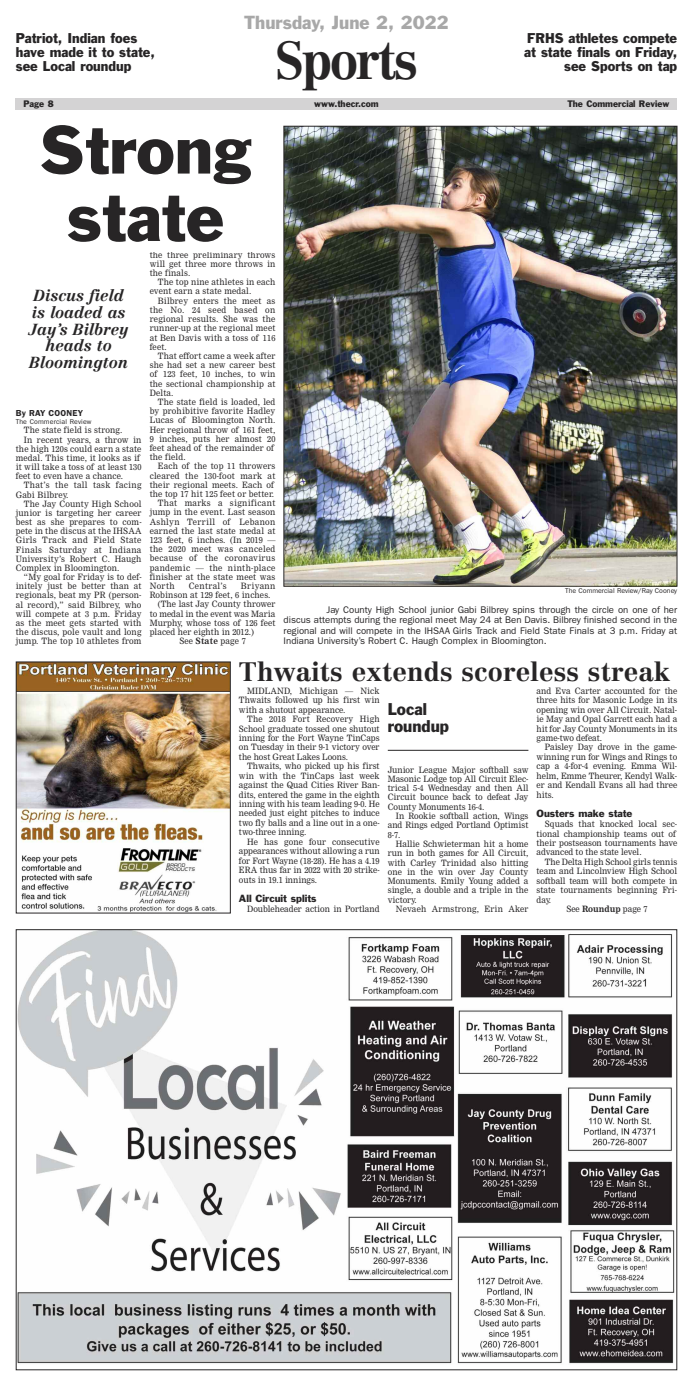
<style>
.page{position:relative;width:693px;height:1386px;background:#fff}
.page>*{position:absolute;margin:0;border:0;box-sizing:border-box;transform-origin:0 0}
.t1{font:63px/67.4px "Franklin Gothic";color:#272526;text-align:center}
.t2{font:700 52.5px "Centennial";letter-spacing:-.05em;color:#272526;scale:.95 1}
.t3{font:700 26.25px "Centennial";letter-spacing:.005em;color:#272526}
.t4{font:17.5px "Franklin Gothic";color:#a8a8a8;scale:.95 1}
.t5{font:italic 700 15.75px/16.9px "Centennial";color:#272526;text-align:center}
.t6{font:15.75px/16.9px "Franklin Gothic";color:#272526;scale:.95 1}
.t7{font:13.12px/14.1px "Franklin Gothic";color:#272526;scale:.95 1}
.t8{font:9.62px/10.3px "Franklin Gothic";color:#272526;text-align:justify}
.t9{font:9.62px "Franklin Gothic";color:#272526}
.t10{font:8.75px "Franklin Gothic";color:#272526;scale:.95 1}
.t11{font:600 8.75px "Franklin Gothic";letter-spacing:.02em;color:#272526}
.t12{font:8.58px/9.5px "Nimrod";letter-spacing:.02em;color:#272526;text-align:justify;scale:.95 1}
.t13{font:8.58px/9.5px "Nimrod";color:#272526;scale:.95 1}
.t14{font:8.58px "Nimrod";letter-spacing:.04em;color:#272526;scale:.95 1}
.t15{font:7px "Franklin Gothic";color:#272526}
.t16{font:7px "Franklin Gothic";letter-spacing:.02em;color:#272526}
.s1{font-weight:700}
</style>
<div class="page">
<img style="left:18px;top:931px;width:657px;height:433px">
<img style="left:18px;top:664px;width:211px;height:248px">
<div style="left:16px;top:662px;width:215px;height:252px;border:1px solid #272526"></div>
<div style="left:16px;top:98px;width:661px;height:12px;background:#d4d3d4"></div>
<img style="left:286px;top:128px;width:389px;height:456px">
<hr style="left:388px;top:750px;width:140px;height:1px;background:#272526">
<h3 class="t4" style="left:244px;top:16px;width:217px">Thursday, June 2, 2022</h3>
<h3 class="t7" style="left:16px;top:32px;width:148px">Patriot, Indian foes have made it to state, see Local roundup</h3>
<h3 class="t7" style="left:524px;top:32px;width:163px;text-align:right">FRHS athletes compete at state finals on Friday, see Sports on tap</h3>
<h2 class="t2" style="left:275px;top:40px;width:153px">Sports</h2>
<p class="t10" style="left:24px;top:100px;width:33px">Page 8</p>
<p class="t10" style="left:314px;top:100px;width:69px">www.thecr.com</p>
<p class="t10" style="left:567px;top:100px;width:109px">The Commercial Review</p>
<h1 class="t1" style="left:39px;top:121px;width:214px">Strong state</h1>
<p class="t12" style="left:150px;top:251px;width:134px;line-height:9.2px">the three preliminary throws will get three more throws in the finals.</p>
<p class="t12" style="left:150px;top:278px;width:134px;line-height:9.2px;text-indent:8px">The top nine athletes in each event earn a state medal.</p>
<p class="t12" style="left:150px;top:297px;width:134px;line-height:9.2px;text-indent:8px">Bilbrey enters the meet as the No. 24 seed based on regional results. She was the runner-up at the regional meet at Ben Davis with a toss of 116 feet.</p>
<p class="t12" style="left:150px;top:352px;width:134px;line-height:9.2px;text-indent:8px">That effort came a week after she had set a new career best of 123 feet, 10 inches, to win the sectional championship at Delta.</p>
<p class="t12" style="left:150px;top:398px;width:134px;line-height:9.2px;text-align:left;text-indent:8px">The state field is loaded, led by prohibitive favorite Hadley<br>Lucas of Bloomington North.<br>Her regional throw of 161 feet,<br>9 inches, puts her almost 20 feet ahead of the remainder of the field.</p>
<p class="t12" style="left:158px;top:462px;width:125px">Each of the top 11 throwers</p>
<p class="t12" style="left:150px;top:471px;width:134px">cleared the 130-foot mark at</p>
<p class="t12" style="left:150px;top:481px;width:132px">their regional meets. Each of</p>
<p class="t12" style="left:150px;top:490px;width:133px">the top 17 hit 125 feet or better.</p>
<p class="t14" style="left:158px;top:500px;width:125px">That marks a significant</p>
<p class="t12" style="left:150px;top:508px;width:134px">jump in the event. Last season</p>
<p class="t14" style="left:150px;top:518px;width:134px">Ashlyn Terrill of Lebanon</p>
<p class="t12" style="left:150px;top:527px;width:134px">earned the last state medal at</p>
<p class="t12" style="left:150px;top:536px;width:134px">123 feet, 6 inches. (In 2019 —</p>
<p class="t14" style="left:150px;top:546px;width:134px">the 2020 meet was canceled</p>
<p class="t14" style="left:150px;top:555px;width:134px">because of the coronavirus</p>
<p class="t14" style="left:150px;top:564px;width:134px">pandemic — the ninth-place</p>
<p class="t12" style="left:150px;top:573px;width:134px">finisher at the state meet was</p>
<p class="t12" style="left:150px;top:582px;width:28px">North</p>
<p class="t14" style="left:189px;top:582px;width:42px">Central’s</p>
<p class="t14" style="left:241px;top:582px;width:38px">Briyann</p>
<p class="t12" style="left:150px;top:591px;width:129px">Robinson at 129 feet, 6 inches.</p>
<p class="t12" style="left:158px;top:600px;width:125px">(The last Jay County thrower</p>
<p class="t12" style="left:150px;top:609px;width:134px">to medal in the event was Maria</p>
<p class="t12" style="left:150px;top:619px;width:134px">Murphy, whose toss of 126 feet</p>
<p class="t12" style="left:150px;top:628px;width:111px">placed her eighth in 2012.)</p>
<p class="t12" style="left:179px;top:637px;width:71px">See <span class="s1">State</span> page 7</p>
<h3 class="t5" style="left:29px;top:288px;width:101px">Discus field is loaded as<br>Jay’s Bilbrey heads to<br>Bloomington</h3>
<p class="t11" style="left:16px;top:410px;width:69px">By RAY COONEY</p>
<p class="t16" style="left:16px;top:419px;width:77px">The Commercial Review</p>
<p class="t12" style="left:24px;top:426px;width:105px">The state field is strong.</p>
<p class="t12" style="left:24px;top:435px;width:125px">In recent years, a throw in</p>
<p class="t12" style="left:16px;top:444px;width:134px">the high 120s could earn a state</p>
<p class="t12" style="left:16px;top:454px;width:132px">medal. This time, it looks as if</p>
<p class="t12" style="left:16px;top:463px;width:134px">it will take a toss of at least 130</p>
<p class="t12" style="left:16px;top:472px;width:115px">feet to even have a chance.</p>
<p class="t12" style="left:24px;top:481px;width:125px">That’s the tall task facing</p>
<p class="t12" style="left:16px;top:490px;width:57px">Gabi Bilbrey.</p>
<p class="t12" style="left:24px;top:499px;width:125px">The Jay County High School</p>
<p class="t12" style="left:16px;top:509px;width:134px">junior is targeting her career</p>
<p class="t12" style="left:16px;top:518px;width:134px">best as she prepares to com-</p>
<p class="t12" style="left:16px;top:527px;width:134px">pete in the discus at the IHSAA</p>
<p class="t14" style="left:16px;top:537px;width:134px">Girls Track and Field State</p>
<p class="t14" style="left:16px;top:546px;width:134px">Finals Saturday at Indiana</p>
<p class="t12" style="left:16px;top:554px;width:134px">University’s Robert C. Haugh</p>
<p class="t12" style="left:16px;top:564px;width:111px">Complex in Bloomington.</p>
<p class="t12" style="left:24px;top:573px;width:125px">“My goal for Friday is to def-</p>
<p class="t12" style="left:16px;top:582px;width:134px">initely just be better than at</p>
<p class="t12" style="left:16px;top:591px;width:134px">regionals, beat my PR (person-</p>
<p class="t12" style="left:16px;top:600px;width:134px">al record),” said Bilbrey, who</p>
<p class="t12" style="left:16px;top:610px;width:134px">will compete at 3 p.m. Friday</p>
<p class="t12" style="left:16px;top:619px;width:134px">as the meet gets started with</p>
<p class="t12" style="left:16px;top:628px;width:134px">the discus, pole vault and long</p>
<p class="t12" style="left:16px;top:637px;width:134px">jump. The top 10 athletes from</p>
<p class="t15" style="left:565px;top:589px;width:114px">The Commercial Review/Ray Cooney</p>
<p class="t8" style="left:284px;top:605px;width:395px;text-indent:43px">Jay County High School junior Gabi Bilbrey spins through the circle on one of her discus attempts during the regional meet May 24 at Ben Davis. Bilbrey finished second in the regional and will compete in the IHSAA Girls Track and Field State Finals at 3 p.m. Friday at Indiana University’s Robert C. Haugh Complex in Bloomington.</p>
<h3 class="t3" style="left:239px;top:662px;width:433px">Thwaits extends scoreless streak</h3>
<p class="t12" style="left:239px;top:687px;width:150px;text-indent:8px">MIDLAND, Michigan — Nick Thwaits followed up his first win with a shutout appearance.</p>
<p class="t12" style="left:239px;top:715px;width:150px;text-indent:8px">The 2018 Fort Recovery High School graduate tossed one shutout inning for the Fort Wayne TinCaps on Tuesday in their 9-1 victory over the host Great Lakes Loons.</p>
<p class="t12" style="left:239px;top:762px;width:150px;text-indent:8px">Thwaits, who picked up his first win with the TinCaps last week against the Quad Cities River Ban&shy;dits, entered the game in the eighth inning with his team leading 9-0. He needed just eight pitches to induce two fly balls and a line out in a one&shy;two-three inning.</p>
<p class="t12" style="left:239px;top:838px;width:150px;text-indent:8px">He has gone four consecutive appearances without allowing a run for Fort Wayne (18-28). He has a 4.19<br>ERA thus far in 2022 with 20 strike&shy;outs in 19.1 innings.</p>
<p class="t9" style="left:239px;top:895px;width:79px">All Circuit splits</p>
<p class="t13" style="left:247px;top:905px;width:141px">Doubleheader action in Portland</p>
<h3 class="t6" style="left:388px;top:702px;width:66px">Local roundup</h3>
<p class="t12" style="left:388px;top:765px;width:150px">Junior League Major softball saw Masonic Lodge top All Circuit Elec&shy;trical 5-4 Wednesday and then All Circuit bounce back to defeat Jay County Monuments 16-4.</p>
<p class="t12" style="left:388px;top:812px;width:150px;text-indent:8px">In Rookie softball action, Wings and Rings edged Portland Optimist 8-7.</p>
<p class="t12" style="left:388px;top:840px;width:150px;text-indent:8px">Hallie Schwieterman hit a home run in both games for All Circuit, with Carley Trinidad also hitting one in the win over Jay County Monuments. Emily Young added a single, a double and a triple in the victory.</p>
<p class="t12" style="left:396px;top:905px;width:141px">Nevaeh Armstrong, Erin Aker</p>
<p class="t12" style="left:537px;top:687px;width:150px">and Eva Carter accounted for the three hits for Masonic Lodge in its opening win over All Circuit. Natal&shy;ie May and Opal Garrett each had a hit for Jay County Monuments in its game-two defeat.</p>
<p class="t12" style="left:537px;top:743px;width:150px;text-indent:8px">Paisley Day drove in the game&shy;winning run for Wings and Rings to cap a 4-for-4 evening. Emma Wil&shy;helm, Emme Theurer, Kendyl Walk&shy;er and Kendall Evans all had three hits.</p>
<p class="t9" style="left:537px;top:810px;width:97px">Ousters make state</p>
<p class="t13" style="left:537px;top:820px;width:150px;text-indent:8px">Squads that knocked local sec&shy;tional championship teams out of their postseason tournaments have advanced to the state level.</p>
<p class="t13" style="left:545px;top:858px;width:141px">The Delta High School girls tennis</p>
<p class="t13" style="left:537px;top:867px;width:150px">team and Lincolnview High School</p>
<p class="t13" style="left:537px;top:876px;width:150px">softball team will both compete in</p>
<p class="t12" style="left:537px;top:886px;width:150px">state tournaments beginning Fri-</p>
<p class="t12" style="left:537px;top:895px;width:17px">day.</p>
<p class="t12" style="left:566px;top:905px;width:87px">See <span class="s1">Roundup</span> page 7</p>
</div>
